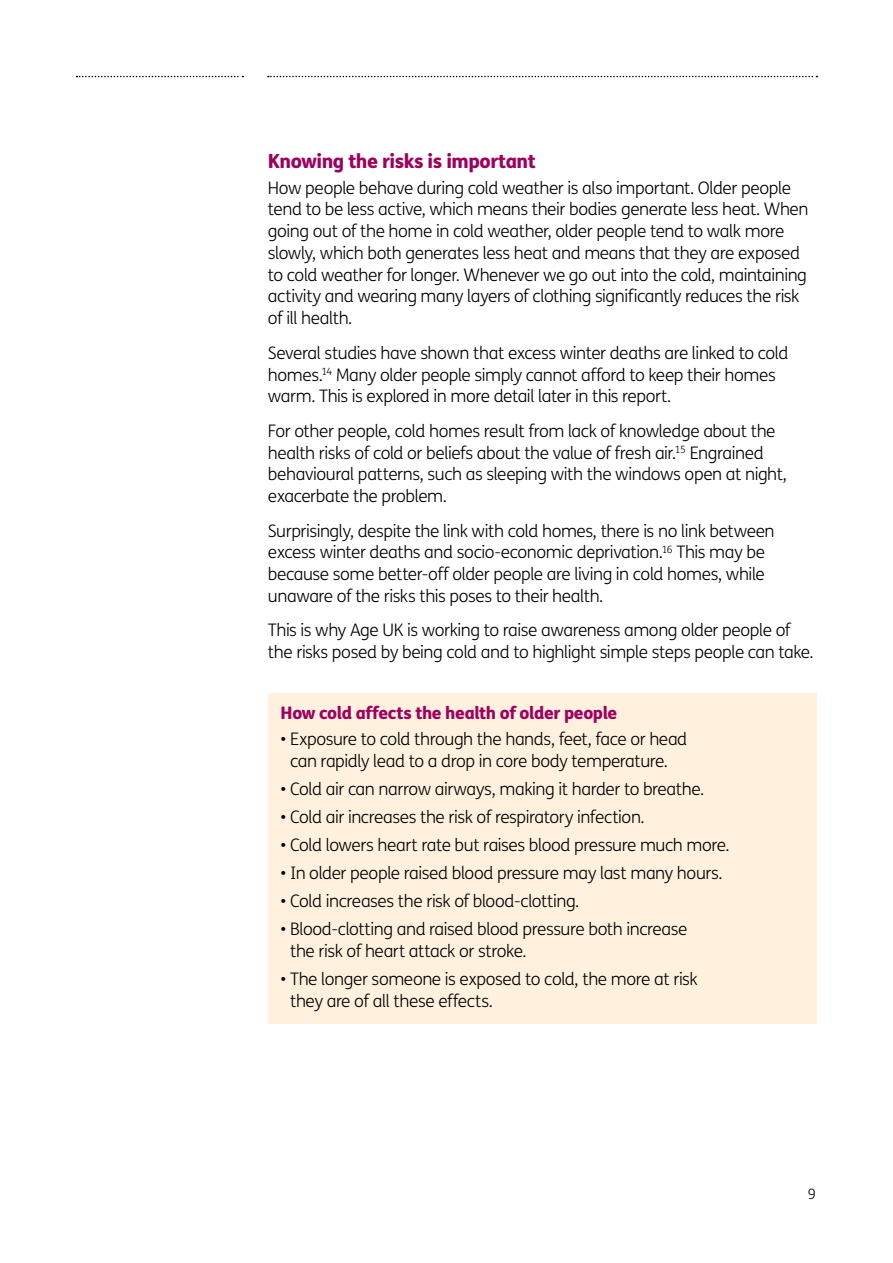
<style>
.page{position:relative;width:893px;height:1263px;background:#fff}
.page>*{position:absolute;margin:0;border:0;box-sizing:border-box;transform-origin:0 0}
.t1{font:800 19.5px "FS Me";letter-spacing:-.025em;color:#9e005e}
.t2{font:300 17.25px/21.8px "FS Me";letter-spacing:-.025em;color:#000}
.t3{font:800 17.25px "FS Me";letter-spacing:-.025em;color:#9e005e}
.t4{font:300 14.25px "FS Me";color:#000}
</style>
<div class="page">
<svg style="left:77px;top:76px;width:166px;height:1px"></svg>
<svg style="left:268px;top:76px;width:549px;height:1px"></svg>
<div style="left:268px;top:693px;width:548px;height:331px;background:#fff1de"></div>
<p class="t1" style="left:268px;top:145px;width:269px">Knowing the risks is important</p>
<p class="t2" style="left:268px;top:176px;width:542px">How people behave during cold weather is also important. Older people tend to be less active, which means their bodies generate less heat. When going out of the home in cold weather, older people tend to walk more slowly, which both generates less heat and means that they are exposed to cold weather for longer. Whenever we go out into the cold, maintaining activity and wearing many layers of clothing significantly reduces the risk of ill health.</p>
<p class="t2" style="left:268px;top:341px;width:522px">Several studies have shown that excess winter deaths are linked to cold homes.<sup>14</sup> Many older people simply cannot afford to keep their homes warm. This is explored in more detail later in this report.</p>
<p class="t2" style="left:268px;top:419px;width:520px">For other people, cold homes result from lack of knowledge about the health risks of cold or beliefs about the value of fresh air.<sup>15</sup> Engrained behavioural patterns, such as sleeping with the windows open at night, exacerbate the problem.</p>
<p class="t2" style="left:268px;top:519px;width:508px">Surprisingly, despite the link with cold homes, there is no link between excess winter deaths and socio-economic deprivation.<sup>16</sup> This may be because some better-off older people are living in cold homes, while unaware of the risks this poses to their health.</p>
<p class="t2" style="left:268px;top:619px;width:547px">This is why Age UK is working to raise awareness among older people of the risks posed by being cold and to highlight simple steps people can take.</p>
<p class="t3" style="left:281px;top:699px;width:338px">How cold affects the health of older people</p>
<p class="t2" style="left:281px;top:727px;width:408px;text-align:center">• Exposure to cold through the hands, feet, face or head can rapidly lead to a drop in core body temperature.</p>
<p class="t2" style="left:281px;top:777px;width:425px">• Cold air can narrow airways, making it harder to breathe.</p>
<p class="t2" style="left:281px;top:805px;width:366px">• Cold air increases the risk of respiratory infection.</p>
<p class="t2" style="left:281px;top:834px;width:450px">• Cold lowers heart rate but raises blood pressure much more.</p>
<p class="t2" style="left:281px;top:862px;width:443px">• In older people raised blood pressure may last many hours.</p>
<p class="t2" style="left:281px;top:890px;width:300px">• Cold increases the risk of blood-clotting.</p>
<p class="t2" style="left:290px;top:918px;width:399px;text-indent:-9px">• Blood-clotting and raised blood pressure both increase the risk of heart attack or stroke.</p>
<p class="t2" style="left:290px;top:968px;width:409px;text-indent:-9px">• The longer someone is exposed to cold, the more at risk they are of all these effects.</p>
<p class="t4" style="left:808px;top:1184px;width:10px">9</p>
</div>
